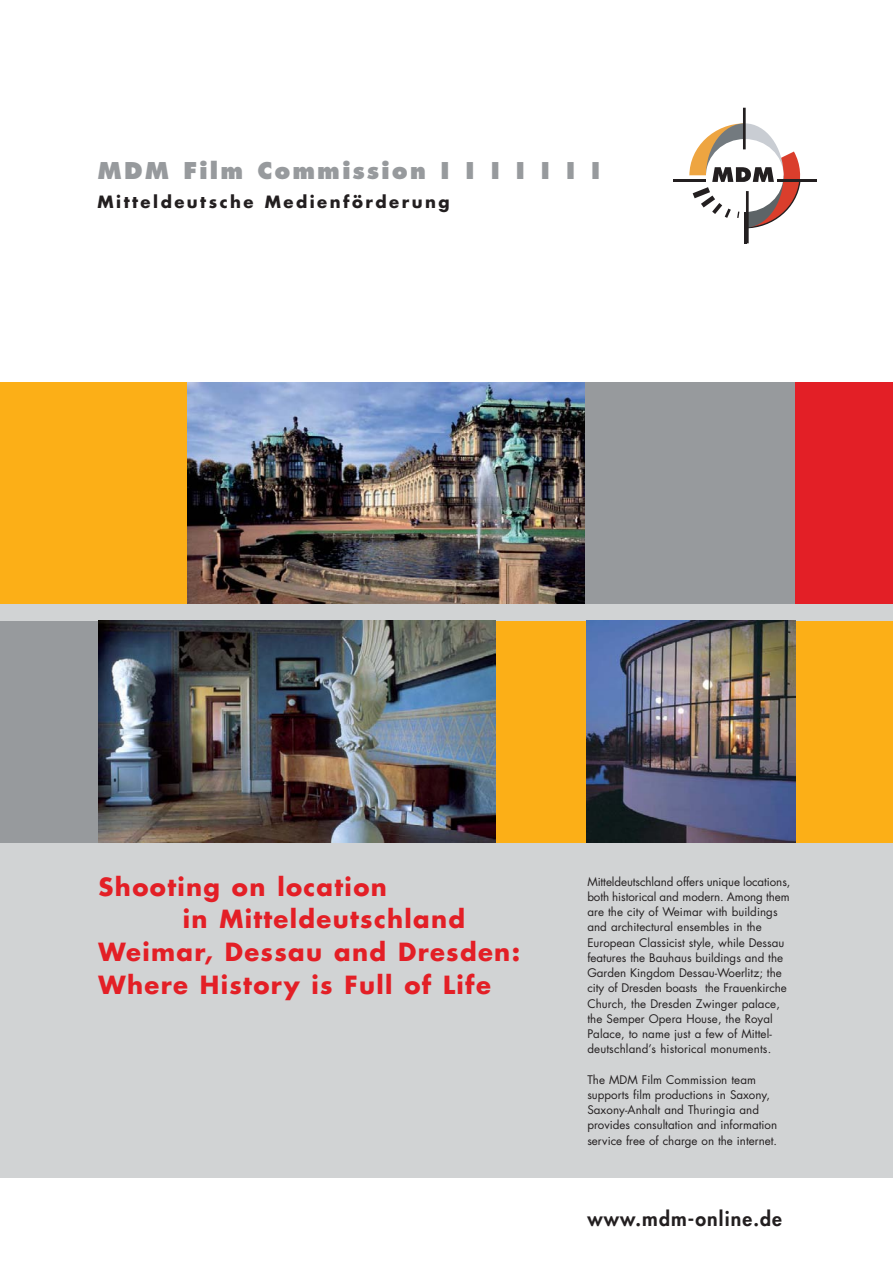
<style>
.page{position:relative;width:893px;height:1263px;background:#fff}
.page>*{position:absolute;margin:0;border:0;box-sizing:border-box;transform-origin:0 0}
.t1{font:700 24.3px "Futura LT";letter-spacing:.055em;color:#e31f26}
.t2{font:800 22.5px "Futura LT";letter-spacing:.09em;color:#979a9d}
.t3{font:800 19.5px "Futura";letter-spacing:.06em;color:#231f20}
.t4{font:700 16.5px "Futura LT";letter-spacing:.15em;color:#231f20}
.t5{font:11.55px/15.3px "Futura LT";color:#231f20}
</style>
<div class="page">
<hr style="left:743px;top:108px;width:3px;height:41px;background:#231f20">
<hr style="left:673px;top:179px;width:32px;height:3px;background:#231f20">
<hr style="left:777px;top:179px;width:40px;height:3px;background:#231f20">
<hr style="left:746px;top:191px;width:3px;height:52px;background:#231f20">
<hr style="left:744px;top:212px;width:3px;height:31px;background:#231f20">
<svg style="left:689px;top:123px;width:112px;height:106px"></svg>
<div style="left:0;top:518px;width:892px;height:660px;background:#d1d3d4"></div>
<div style="left:0;top:621px;width:257px;height:221px;background:#979a9d"></div>
<div style="left:486px;top:621px;width:406px;height:221px;background:#fcaf17"></div>
<img style="left:99px;top:621px;width:397px;height:221px">
<div style="left:0;top:383px;width:268px;height:221px;background:#fcaf17"></div>
<div style="left:519px;top:383px;width:298px;height:221px;background:#979a9d"></div>
<div style="left:795px;top:383px;width:97px;height:221px;background:#e31f26"></div>
<img style="left:187px;top:383px;width:397px;height:221px">
<img style="left:587px;top:621px;width:208px;height:221px">
<h2 class="t2" style="left:98px;top:161px;width:504px">MDM Film Commission I I I I I I I</h2>
<h3 class="t4" style="left:98px;top:195px;width:354px">Mitteldeutsche Medienförderung</h3>
<h1 class="t1" style="left:99px;top:875px;width:290px">Shooting on location</h1>
<h1 class="t1" style="left:183px;top:908px;width:284px">in Mitteldeutschland</h1>
<h1 class="t1" style="left:99px;top:941px;width:423px">Weimar, Dessau and Dresden:</h1>
<h1 class="t1" style="left:99px;top:974px;width:394px">Where History is Full of Life</h1>
<p class="t5" style="left:587px;top:875px;width:205px">Mitteldeutschland offers unique locations, both historical and modern. Among them are the city of Weimar with buildings and architectural ensembles in the European Classicist style, while Dessau features the Bauhaus buildings and the Garden Kingdom Dessau-Woerlitz; the city of Dresden boasts the Frauenkirche Church, the Dresden Zwinger palace, the Semper Opera House, the Royal Palace, to name just a few of Mittel&shy;deutschland’s historical monuments.</p>
<p class="t5" style="left:587px;top:1073px;width:191px">The MDM Film Commission team supports film productions in Saxony, Saxony-Anhalt and Thuringia and provides consultation and information service free of charge on the internet.</p>
<h3 class="t3" style="left:587px;top:1209px;width:196px">www.mdm-online.de</h3>
</div>
